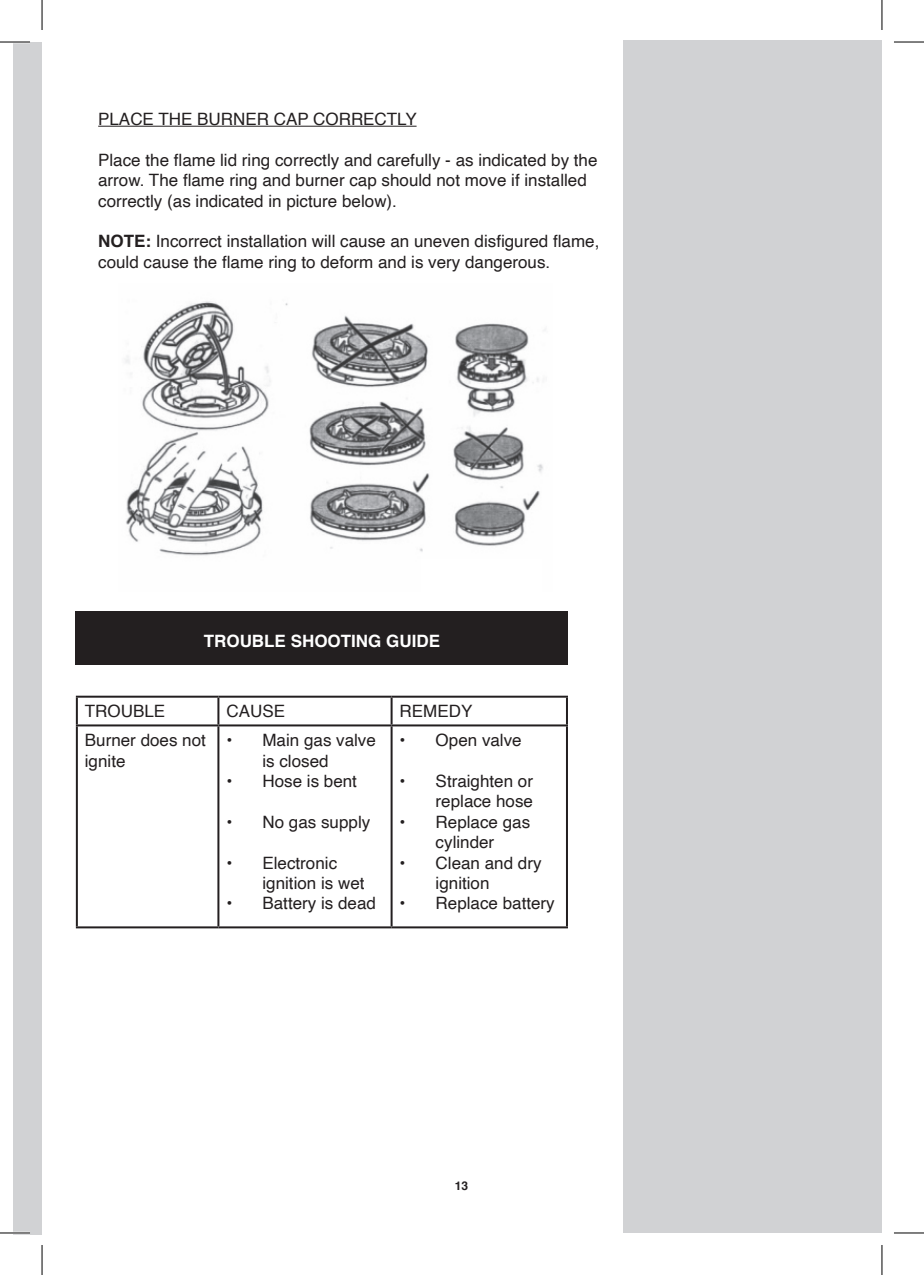
<style>
.page{position:relative;width:924px;height:1275px;background:#fff}
.page>*{position:absolute;margin:0;border:0;box-sizing:border-box;transform-origin:0 0}
.t1{font:17px/20.4px "Helvetica";color:#231f20}
.t2{font:700 17px "Helvetica";color:#fff}
.t3{font:700 12px "Helvetica";color:#231f20}
.s1{font-weight:700}
</style>
<div class="page">
<div style="left:14px;top:42px;width:28px;height:1192px;background:#d1d2d4"></div>
<div style="left:623px;top:41px;width:258px;height:1192px;background:#d1d2d4"></div>
<hr style="left:98px;top:126px;width:318px;height:1px;background:#231f20">
<img style="left:125px;top:301px;width:421px;height:255px">
<div style="left:76px;top:611px;width:491px;height:54px;background:#231f20"></div>
<hr style="left:76px;top:695px;width:142px;height:2px;background:#231f20">
<hr style="left:76px;top:697px;width:2px;height:27px;background:#231f20">
<hr style="left:218px;top:695px;width:173px;height:2px;background:#231f20">
<hr style="left:217px;top:697px;width:2px;height:27px;background:#231f20">
<hr style="left:391px;top:695px;width:176px;height:2px;background:#231f20">
<hr style="left:390px;top:697px;width:2px;height:27px;background:#231f20">
<hr style="left:565px;top:697px;width:2px;height:27px;background:#231f20">
<hr style="left:76px;top:724px;width:142px;height:2px;background:#231f20">
<hr style="left:76px;top:726px;width:2px;height:200px;background:#231f20">
<hr style="left:218px;top:724px;width:173px;height:2px;background:#231f20">
<hr style="left:217px;top:726px;width:2px;height:200px;background:#231f20">
<hr style="left:391px;top:724px;width:176px;height:2px;background:#231f20">
<hr style="left:390px;top:726px;width:2px;height:200px;background:#231f20">
<hr style="left:565px;top:726px;width:2px;height:200px;background:#231f20">
<hr style="left:76px;top:926px;width:142px;height:2px;background:#231f20">
<hr style="left:218px;top:926px;width:173px;height:2px;background:#231f20">
<hr style="left:391px;top:926px;width:176px;height:2px;background:#231f20">
<hr style="left:0;top:1231px;width:30px;height:3px;background:#fff">
<hr style="left:0;top:42px;width:30px;height:1px;background:#000">
<hr style="left:893px;top:42px;width:30px;height:1px;background:#000">
<hr style="left:0;top:1232px;width:30px;height:1px;background:#000">
<hr style="left:893px;top:1232px;width:30px;height:1px;background:#000">
<hr style="left:42px;top:0;width:1px;height:30px;background:#000">
<hr style="left:42px;top:1245px;width:1px;height:30px;background:#000">
<hr style="left:881px;top:0;width:1px;height:30px;background:#000">
<hr style="left:881px;top:1245px;width:1px;height:30px;background:#000">
<p class="t1" style="left:98px;top:109px;width:320px">PLACE THE BURNER CAP CORRECTLY</p>
<p class="t1" style="left:98px;top:150px;width:500px">Place the flame lid ring correctly and carefully - as indicated by the arrow. The flame ring and burner cap should not move if installed correctly (as indicated in picture below).</p>
<p class="t1" style="left:98px;top:232px;width:502px"><span class="s1">NOTE:</span> Incorrect installation will cause an uneven disfigured flame, could cause the flame ring to deform and is very dangerous.</p>
<p class="t2" style="left:204px;top:627px;width:238px">TROUBLE SHOOTING GUIDE</p>
<p class="t1" style="left:85px;top:702px;width:82px">TROUBLE</p>
<p class="t1" style="left:226px;top:702px;width:60px">CAUSE</p>
<p class="t1" style="left:399px;top:702px;width:74px">REMEDY</p>
<p class="t1" style="left:85px;top:730px;width:122px">Burner does not ignite</p>
<p class="t1" style="left:262px;top:730px;width:115px;text-indent:-36px">• Main gas valve is closed</p>
<p class="t1" style="left:226px;top:771px;width:132px">• Hose is bent</p>
<p class="t1" style="left:226px;top:812px;width:145px">• No gas supply</p>
<p class="t1" style="left:262px;top:853px;width:104px;text-indent:-36px">• Electronic ignition is wet</p>
<p class="t1" style="left:226px;top:893px;width:151px">• Battery is dead</p>
<p class="t1" style="left:399px;top:730px;width:123px">• Open valve</p>
<p class="t1" style="left:399px;top:771px;width:135px;text-align:right">• Straighten or replace hose</p>
<p class="t1" style="left:399px;top:812px;width:132px;text-align:center">• Replace gas cylinder</p>
<p class="t1" style="left:435px;top:853px;width:107px;text-indent:-36px">• Clean and dry ignition</p>
<p class="t1" style="left:399px;top:893px;width:157px">• Replace battery</p>
<p class="t3" style="left:454px;top:1176px;width:15px">13</p>
</div>
